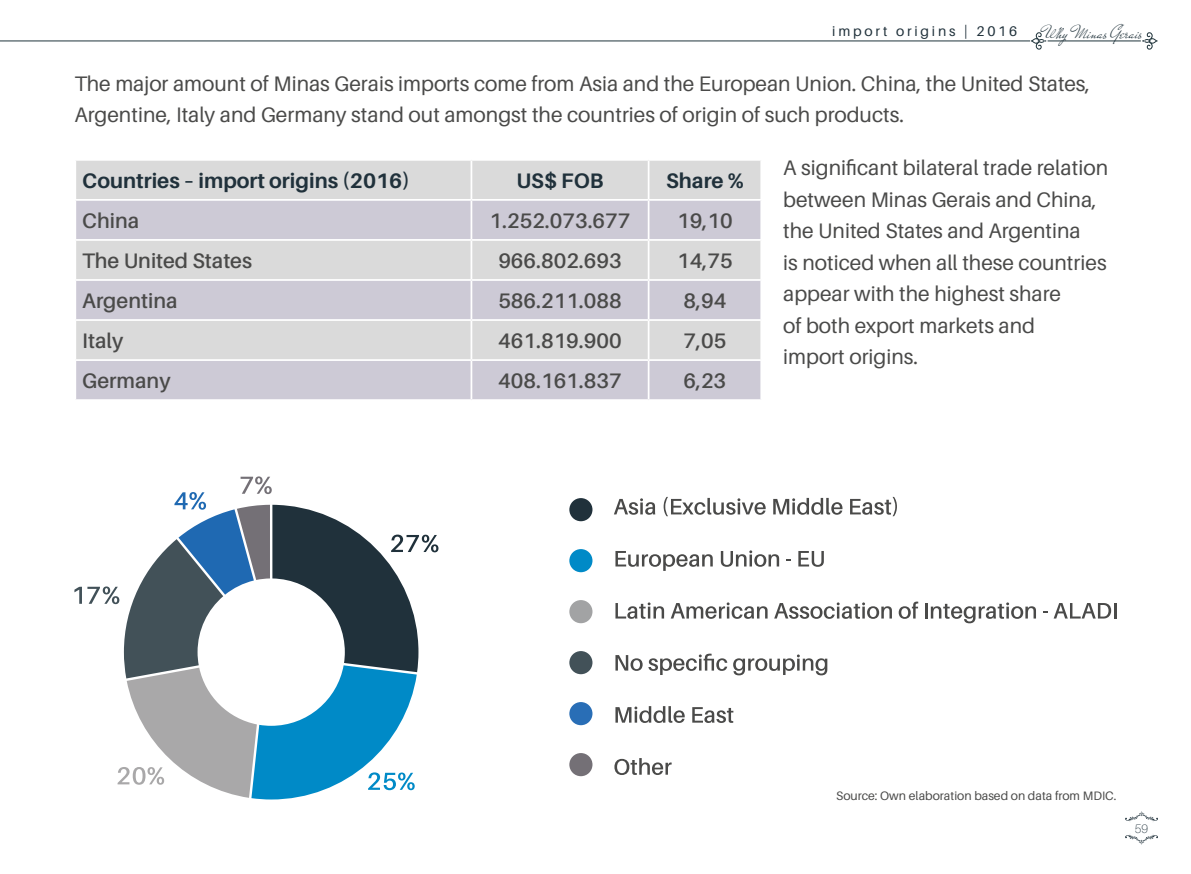
<style>
.page{position:relative;width:1191px;height:874px;background:#fff}
.page>*{position:absolute;margin:0;border:0;box-sizing:border-box;transform-origin:0 0}
.t1{font:21px/31.5px "Aileron";color:#4a4a49}
.t2{font:600 21px "Aileron";color:#4a4a49}
.t3{font:700 21px "Aileron";color:#20313b}
.t4{font:19.25px "Mr De Haviland";color:#20323b}
.t5{font:14px "Aileron";letter-spacing:.2em;color:#20313b}
.t6{font:12.25px "Aileron";color:#4a4a49}
.t7{font:100 12.25px "Aileron";color:#20313b}
</style>
<div class="page">
<svg style="left:1125px;top:811px;width:33px;height:10px"></svg>
<svg style="left:1125px;top:834px;width:33px;height:10px"></svg>
<svg style="left:1030px;top:32px;width:16px;height:18px"></svg>
<svg style="left:1142px;top:32px;width:15px;height:18px"></svg>
<hr style="left:0;top:40px;width:1030px;height:1px;background:#20343b">
<hr style="left:1047px;top:40px;width:93px;height:1px;background:#20343b">
<div style="left:76px;top:161px;width:684px;height:38px;background:#dadada"></div>
<svg style="left:76px;top:201px;width:684px;height:198px;background:#d2d0d7"></svg>
<hr style="left:470px;top:161px;width:2px;height:38px;background:#fff">
<hr style="left:470px;top:201px;width:2px;height:38px;background:#fff">
<hr style="left:74px;top:239px;width:397px;height:2px;background:#fff">
<hr style="left:471px;top:239px;width:177px;height:2px;background:#fff">
<hr style="left:470px;top:241px;width:2px;height:38px;background:#fff">
<hr style="left:74px;top:279px;width:397px;height:2px;background:#fff">
<hr style="left:471px;top:279px;width:177px;height:2px;background:#fff">
<hr style="left:470px;top:281px;width:2px;height:38px;background:#fff">
<hr style="left:74px;top:319px;width:397px;height:2px;background:#fff">
<hr style="left:471px;top:319px;width:177px;height:2px;background:#fff">
<hr style="left:470px;top:321px;width:2px;height:38px;background:#fff">
<hr style="left:74px;top:359px;width:397px;height:2px;background:#fff">
<hr style="left:471px;top:359px;width:177px;height:2px;background:#fff">
<hr style="left:470px;top:361px;width:2px;height:38px;background:#fff">
<hr style="left:648px;top:161px;width:1px;height:38px;background:#fff">
<hr style="left:648px;top:201px;width:1px;height:38px;background:#fff">
<hr style="left:648px;top:239px;width:114px;height:2px;background:#fff">
<hr style="left:648px;top:241px;width:1px;height:38px;background:#fff">
<hr style="left:648px;top:279px;width:114px;height:2px;background:#fff">
<hr style="left:648px;top:281px;width:1px;height:38px;background:#fff">
<hr style="left:648px;top:319px;width:114px;height:2px;background:#fff">
<hr style="left:648px;top:321px;width:1px;height:38px;background:#fff">
<hr style="left:648px;top:359px;width:114px;height:2px;background:#fff">
<hr style="left:648px;top:361px;width:1px;height:38px;background:#fff">
<svg style="left:614px;top:498px;width:41px;height:16px"></svg>
<svg style="left:663px;top:496px;width:102px;height:20px"></svg>
<svg style="left:773px;top:497px;width:69px;height:17px"></svg>
<svg style="left:850px;top:496px;width:47px;height:20px"></svg>
<svg style="left:615px;top:551px;width:98px;height:19px"></svg>
<svg style="left:721px;top:550px;width:58px;height:16px"></svg>
<svg style="left:798px;top:551px;width:26px;height:15px"></svg>
<svg style="left:615px;top:602px;width:49px;height:16px"></svg>
<svg style="left:671px;top:602px;width:96px;height:16px"></svg>
<svg style="left:774px;top:602px;width:118px;height:16px"></svg>
<svg style="left:898px;top:601px;width:20px;height:17px"></svg>
<svg style="left:925px;top:602px;width:111px;height:21px"></svg>
<svg style="left:1054px;top:603px;width:62px;height:15px"></svg>
<svg style="left:615px;top:655px;width:27px;height:15px"></svg>
<svg style="left:648px;top:653px;width:79px;height:21px"></svg>
<svg style="left:733px;top:654px;width:94px;height:21px"></svg>
<svg style="left:615px;top:706px;width:69px;height:16px"></svg>
<svg style="left:692px;top:707px;width:41px;height:15px"></svg>
<svg style="left:614px;top:758px;width:57px;height:16px"></svg>
<div style="left:569px;top:498px;width:23px;height:23px;background:#20313b;border-radius:12px"></div>
<div style="left:569px;top:549px;width:23px;height:23px;background:#008ac7;border-radius:12px"></div>
<svg style="left:569px;top:650px;width:23px;height:24px"></svg>
<div style="left:569px;top:599px;width:23px;height:24px;background:#a2a3a4;border-radius:12px"></div>
<div style="left:569px;top:701px;width:23px;height:23px;background:#296eb6;border-radius:12px"></div>
<div style="left:569px;top:752px;width:23px;height:23px;background:#747076;border-radius:12px"></div>
<svg style="left:74px;top:476px;width:364px;height:323px"></svg>
<p class="t4" style="left:1045px;top:21px;width:99px">Why Minas Gerais</p>
<p class="t5" style="left:832px;top:23px;width:186px">import origins | 2016</p>
<p class="t1" style="left:74px;top:68px;width:1017px">The major amount of Minas Gerais imports come from Asia and the European Union. China, the United States,<br>Argentine, Italy and Germany stand out amongst the countries of origin of such products.</p>
<p class="t1" style="left:783px;top:152px;width:326px">A significant bilateral trade relation between Minas Gerais and China, the United States and Argentina<br>is noticed when all these countries appear with the highest share<br>of both export markets and<br>import origins.</p>
<p class="t3" style="left:82px;top:169px;width:329px">Countries – import origins (2016)</p>
<p class="t3" style="left:516px;top:169px;width:89px">US$ FOB</p>
<p class="t3" style="left:666px;top:169px;width:79px">Share %</p>
<p class="t2" style="left:82px;top:209px;width:59px">China</p>
<p class="t2" style="left:489px;top:209px;width:142px">1.252.073.677</p>
<p class="t2" style="left:677px;top:209px;width:57px">19,10</p>
<p class="t2" style="left:82px;top:249px;width:171px">The United States</p>
<p class="t2" style="left:498px;top:249px;width:125px">966.802.693</p>
<p class="t2" style="left:677px;top:249px;width:57px">14,75</p>
<p class="t2" style="left:82px;top:289px;width:97px">Argentina</p>
<p class="t2" style="left:498px;top:289px;width:125px">586.211.088</p>
<p class="t2" style="left:683px;top:289px;width:44px">8,94</p>
<p class="t2" style="left:82px;top:329px;width:43px">Italy</p>
<p class="t2" style="left:498px;top:329px;width:125px">461.819.900</p>
<p class="t2" style="left:683px;top:329px;width:44px">7,05</p>
<p class="t2" style="left:82px;top:369px;width:90px">Germany</p>
<p class="t2" style="left:498px;top:369px;width:125px">408.161.837</p>
<p class="t2" style="left:683px;top:369px;width:44px">6,23</p>
<p class="t6" style="left:836px;top:788px;width:282px">Source: Own elaboration based on data from MDIC.</p>
<p class="t7" style="left:1134px;top:821px;width:15px">59</p>
</div>
